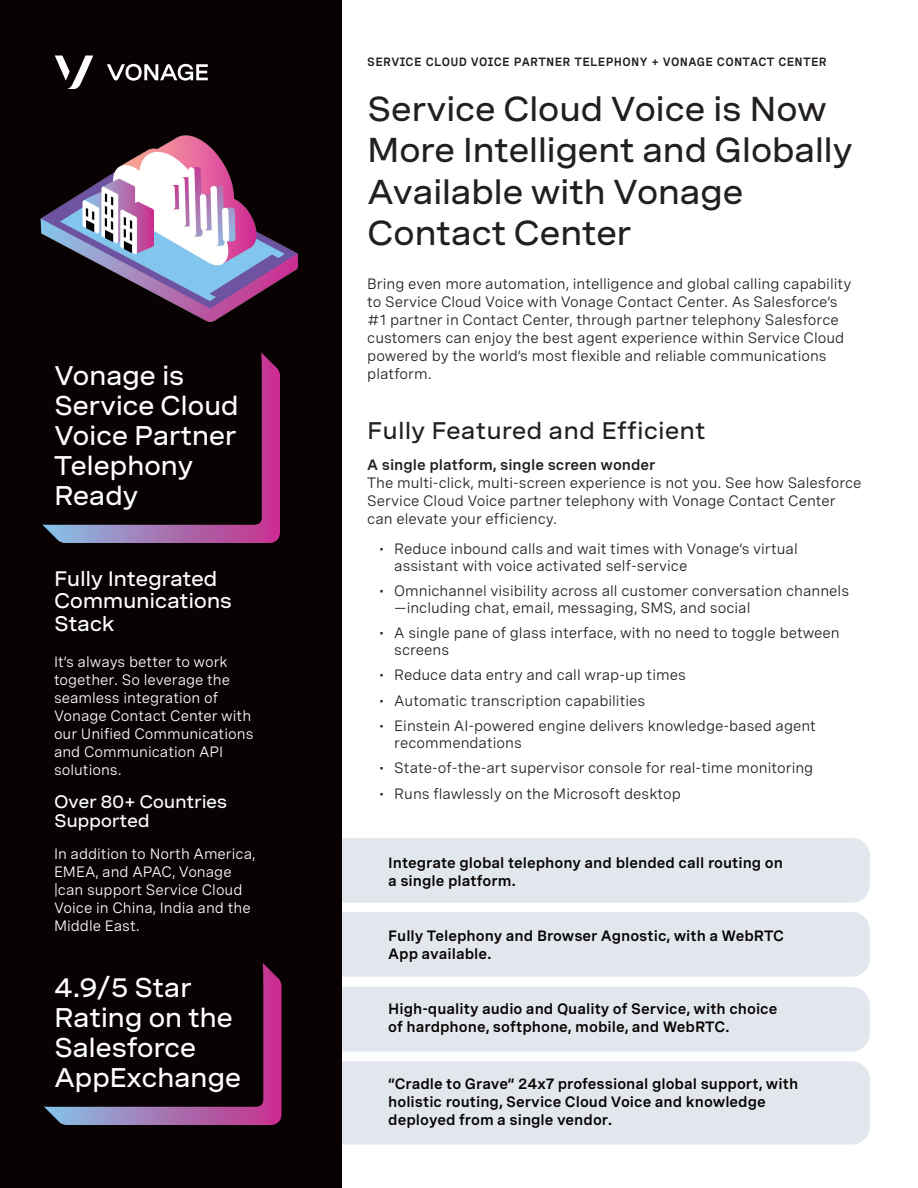
<style>
.page{position:relative;width:918px;height:1188px;background:#fff}
.page>*{position:absolute;margin:0;border:0;box-sizing:border-box;transform-origin:0 0}
.t1{font:500 expanded 34.5px/41.4px "Spezia";letter-spacing:-.02em;color:#231f20}
.t2{font:500 expanded 27px/30px "Spezia";letter-spacing:-.02em;color:#fff}
.Subheading{font:500 expanded 24px "Spezia";color:#231f20}
.Subheading-2{font:500 expanded 21px/22.5px "Spezia";letter-spacing:-.02em;color:#fff}
.Subheading-3{font:500 expanded 18px/19.5px "Spezia";letter-spacing:-.02em;color:#fff}
.Subheading-4{font:15px/18px "Spezia";color:#231f20}
.Body_Copy{font:600 15px/18px "Spezia";color:#080302}
.Subheading-5{font:15px/18px "Spezia";color:#fff}
.t3{font:600 12px "Spezia Semi Mono";letter-spacing:.025em;color:#231f20}
.s1{font-weight:600}
</style>
<div class="page">
<div style="left:294px;top:1061px;width:576px;height:84px;background:#e2e7ee;border-radius:18px"></div>
<div style="left:226px;top:987px;width:644px;height:65px;background:#e2e7ee;border-radius:18px"></div>
<div style="left:162px;top:912px;width:708px;height:65px;background:#e2e7ee;border-radius:18px"></div>
<div style="left:133px;top:838px;width:737px;height:65px;background:#e2e7ee;border-radius:18px"></div>
<div style="left:0;top:0;width:342px;height:1188px;background:#080302"></div>
<svg style="left:55px;top:56px;width:38px;height:33px"></svg>
<svg style="left:107px;top:64px;width:101px;height:17px"></svg>
<svg style="left:44px;top:963px;width:238px;height:162px"></svg>
<svg style="left:42px;top:352px;width:238px;height:191px"></svg>
<img style="left:40px;top:135px;width:259px;height:187px">
<p class="t2" style="left:54px;top:359px;width:186px">Vonage is<br>Service Cloud<br>Voice Partner<br>Telephony<br>Ready</p>
<p class="Subheading-2" style="left:54px;top:566px;width:180px">Fully Integrated<br>Communications<br>Stack</p>
<p class="Subheading-5" style="left:54px;top:652px;width:201px">It’s always better to work together. So leverage the seamless integration of<br>Vonage Contact Center with our Unified Communications and Communication API solutions.</p>
<p class="Subheading-3" style="left:54px;top:790px;width:175px">Over 80+ Countries<br>Supported</p>
<p class="Subheading-5" style="left:54px;top:844px;width:203px">In addition to North America,<br>EMEA, and APAC, Vonage |can support Service Cloud<br>Voice in China, India and the<br>Middle East.</p>
<p class="t2" style="left:54px;top:971px;width:189px">4.9/5 Star<br>Rating on the<br>Salesforce<br>AppExchange</p>
<p class="t3" style="left:367px;top:53px;width:461px">SERVICE CLOUD VOICE PARTNER TELEPHONY + VONAGE CONTACT CENTER</p>
<p class="t1" style="left:367px;top:85px;width:487px">Service Cloud Voice is Now<br>More Intelligent and Globally<br>Available with Vonage<br>Contact Center</p>
<p class="Subheading-4" style="left:367px;top:273px;width:486px">Bring even more automation, intelligence and global calling capability to Service Cloud Voice with Vonage Contact Center. As Salesforce’s #1 partner in Contact Center, through partner telephony Salesforce customers can enjoy the best agent experience within Service Cloud powered by the world’s most flexible and reliable communications platform.</p>
<p class="Subheading" style="left:367px;top:412px;width:340px">Fully Featured and Efficient</p>
<p class="Subheading-4" style="left:367px;top:455px;width:496px"><span class="s1">A single platform, single screen wonder<br></span>The multi-click, multi-screen experience is not you. See how Salesforce Service Cloud Voice partner telephony with Vonage Contact Center can elevate your efficiency.</p>
<p class="Subheading-4" style="left:394px;top:540px;width:405px;line-height:16.5px;text-indent:-15px">• Reduce inbound calls and wait times with Vonage’s virtual assistant with voice activated self-service</p>
<p class="Subheading-4" style="left:394px;top:582px;width:456px;line-height:16.5px;text-indent:-15px">• Omnichannel visibility across all customer conversation channels —including chat, email, messaging, SMS, and social</p>
<p class="Subheading-4" style="left:394px;top:624px;width:447px;line-height:16.5px;text-indent:-15px">• A single pane of glass interface, with no need to toggle between screens</p>
<p class="Subheading-4" style="left:379px;top:665px;width:308px">• Reduce data entry and call wrap-up times</p>
<p class="Subheading-4" style="left:379px;top:690px;width:268px">• Automatic transcription capabilities</p>
<p class="Subheading-4" style="left:394px;top:717px;width:423px;line-height:16.5px;text-indent:-15px">• Einstein AI-powered engine delivers knowledge-based agent recommendations</p>
<p class="Subheading-4" style="left:379px;top:758px;width:436px">• State-of-the-art supervisor console for real-time monitoring</p>
<p class="Subheading-4" style="left:379px;top:783px;width:303px">• Runs flawlessly on the Microsoft desktop</p>
<p class="Body_Copy" style="left:388px;top:852px;width:396px">Integrate global telephony and blended call routing on a single platform.</p>
<p class="Body_Copy" style="left:388px;top:926px;width:397px">Fully Telephony and Browser Agnostic, with a WebRTC<br>App available.</p>
<p class="Body_Copy" style="left:388px;top:998px;width:391px">High-quality audio and Quality of Service, with choice of hardphone, softphone, mobile, and WebRTC.</p>
<p class="Body_Copy" style="left:388px;top:1074px;width:412px">“Cradle to Grave” 24x7 professional global support, with holistic routing, Service Cloud Voice and knowledge deployed from a single vendor.</p>
</div>
